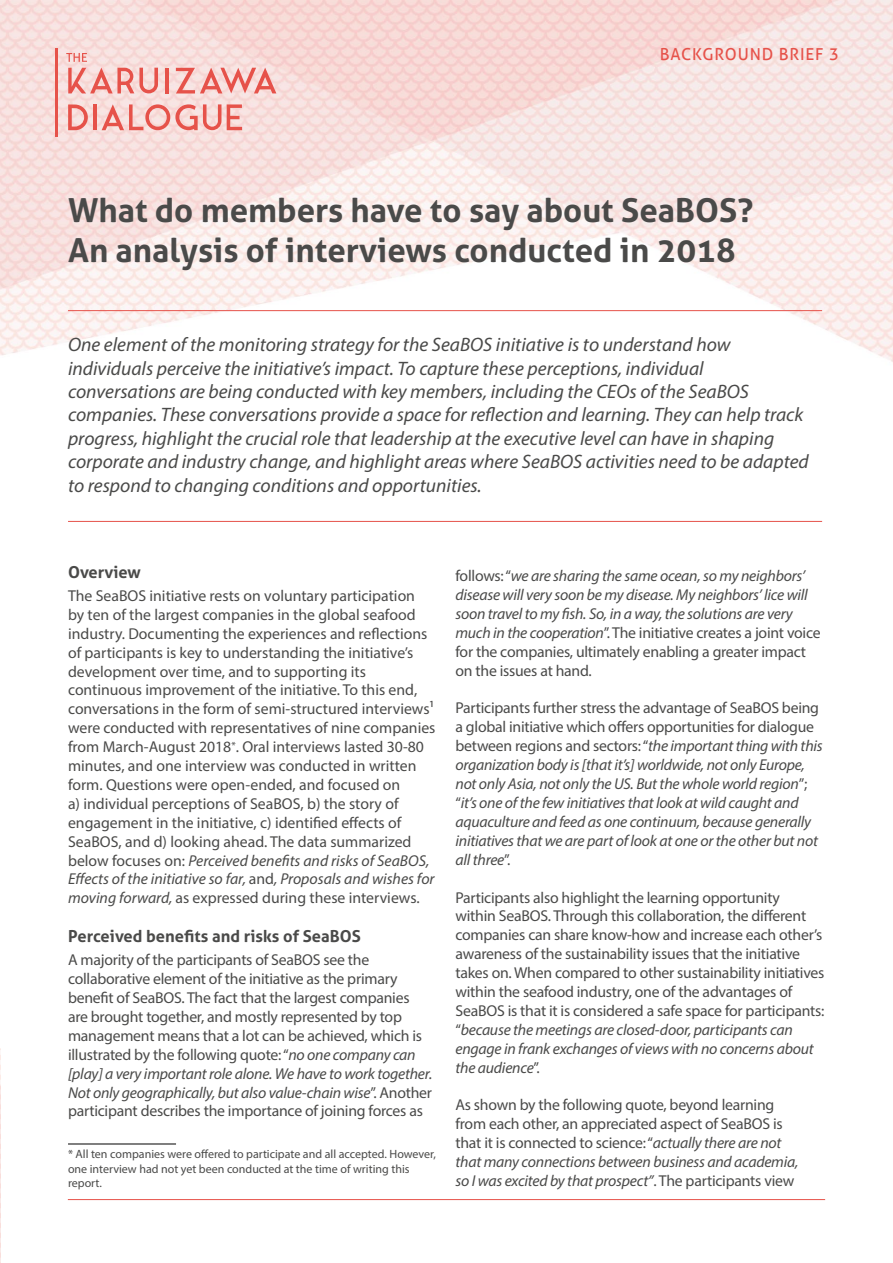
<style>
.page{position:relative;width:893px;height:1263px;background:#fff}
.page>*{position:absolute;margin:0;border:0;box-sizing:border-box;transform-origin:0 0}
.t1{font:700 33px/39.6px "Aller";color:#4a4a49}
.t2{font:italic 19.5px/23.4px "Myriad Pro";color:#4a4a49}
.t3{font:700 16.5px "Aller";color:#4a4a49}
.t4{font:16.5px "Aller";letter-spacing:.05em;color:#e6524a}
.t5{font:15.75px/18.9px "Myriad Pro";letter-spacing:-.015em;color:#4a4a49}
.t6{font:italic 15.75px/18.9px "Myriad Pro";letter-spacing:-.015em;color:#4a4a49}
.t7{font:12px/14.4px "Myriad Pro";color:#4a4a49}
.s1{font-style:italic}
.s2{font-style:normal}
</style>
<div class="page">
<img style="left:0;top:0;width:893px;height:362px">
<img style="left:0;top:1048px;width:1px;height:215px">
<hr style="left:68px;top:1143px;width:108px;height:1px;background:#000">
<hr style="left:68px;top:521px;width:754px;height:1px;background:#e6524a">
<hr style="left:68px;top:310px;width:754px;height:1px;background:#e6524a">
<hr style="left:68px;top:1199px;width:757px;height:1px;background:#e6524a">
<svg style="left:68px;top:68px;width:90px;height:25px;background:#f0a9a5"></svg>
<hr style="left:165px;top:68px;width:4px;height:25px;background:#e6524a">
<svg style="left:176px;top:68px;width:100px;height:25px;background:#f1aca8"></svg>
<svg style="left:68px;top:104px;width:20px;height:26px"></svg>
<hr style="left:93px;top:104px;width:4px;height:26px;background:#e6524a">
<svg style="left:102px;top:104px;width:119px;height:26px;background:#f1b0ac"></svg>
<svg style="left:227px;top:104px;width:15px;height:26px"></svg>
<svg style="left:66px;top:53px;width:21px;height:9px"></svg>
<hr style="left:55px;top:49px;width:2px;height:88px;background:#e6524a">
<p class="t4" style="left:660px;top:44px;width:181px">BACKGROUND BRIEF 3</p>
<h1 class="t1" style="left:68px;top:190px;width:687px">What do members have to say about SeaBOS?<br>An analysis of interviews conducted in 2018</h1>
<p class="t2" style="left:68px;top:333px;width:742px">One element of the monitoring strategy for the SeaBOS initiative is to understand how individuals perceive the initiative’s impact. To capture these perceptions, individual conversations are being conducted with key members, including the CEOs of the SeaBOS companies. These conversations provide a space for reflection and learning. They can help track progress, highlight the crucial role that leadership at the executive level can have in shaping corporate and industry change, and highlight areas where SeaBOS activities need to be adapted to respond to changing conditions and opportunities.</p>
<p class="t3" style="left:68px;top:562px;width:74px">Overview</p>
<p class="t5" style="left:68px;top:586px;width:369px">The SeaBOS initiative rests on voluntary participation<br>by ten of the largest companies in the global seafood industry. Documenting the experiences and reflections of participants is key to understanding the initiative’s development over time, and to supporting its continuous improvement of the initiative. To this end, conversations in the form of semi-structured interviews1 were conducted with representatives of nine companies from March-August 2018<sup>*</sup>. Oral interviews lasted 30-80 minutes, and one interview was conducted in written form. Questions were open-ended, and focused on<br>a) individual perceptions of SeaBOS, b) the story of engagement in the initiative, c) identified effects of SeaBOS, and d) looking ahead. The data summarized below focuses on: <span class="s1">Perceived benefits and risks of SeaBOS, Effects of the initiative so far,</span> and<span class="s1">, Proposals and wishes for moving forward,</span> as expressed during these interviews.</p>
<p class="t3" style="left:68px;top:926px;width:294px">Perceived benefits and risks of SeaBOS</p>
<p class="t5" style="left:68px;top:950px;width:366px">A majority of the participants of SeaBOS see the collaborative element of the initiative as the primary benefit of SeaBOS. The fact that the largest companies are brought together, and mostly represented by top management means that a lot can be achieved, which is illustrated by the following quote: “<span class="s1">no one company can [play] a very important role alone. We have to work together.<br>Not only geographically, but also value-chain wise</span>”. Another participant describes the importance of joining forces as</p>
<p class="t7" style="left:68px;top:1147px;width:369px">* All ten companies were offered to participate and all accepted. However, one interview had not yet been conducted at the time of writing this report.</p>
<p class="t6" style="left:455px;top:566px;width:367px"><span class="s2">follows: “</span>we are sharing the same ocean, so my neighbors’ disease will very soon be my disease. My neighbors’ lice will soon travel to my fish. So, in a way, the solutions are very much in the cooperation<span class="s2">”. The initiative creates a joint voice for the companies, ultimately enabling a greater impact on the issues at hand.</span></p>
<p class="t6" style="left:455px;top:698px;width:369px"><span class="s2">Participants further stress the advantage of SeaBOS being a global initiative which offers opportunities for dialogue between regions and sectors: “</span>the important thing with this organization body is [that it’s] worldwide, not only Europe, not only Asia, not only the US. But the whole world region<span class="s2">”; “</span>it’s one of the few initiatives that look at wild caught and aquaculture and feed as one continuum, because generally initiatives that we are part of look at one or the other but not all three<span class="s2">”.</span></p>
<p class="t5" style="left:455px;top:887px;width:370px">Participants also highlight the learning opportunity<br>within SeaBOS. Through this collaboration, the different companies can share know-how and increase each other’s awareness of the sustainability issues that the initiative takes on. When compared to other sustainability initiatives within the seafood industry, one of the advantages of SeaBOS is that it is considered a safe space for participants: “<span class="s1">because the meetings are closed-door, participants can engage in frank exchanges of views with no concerns about the audience</span>”.</p>
<p class="t5" style="left:455px;top:1095px;width:344px">As shown by the following quote, beyond learning from each other, an appreciated aspect of SeaBOS is that it is connected to science: “<span class="s1">actually there are not that many connections between business and academia, so I was excited by that prospect”</span>. The participants view</p>
</div>
